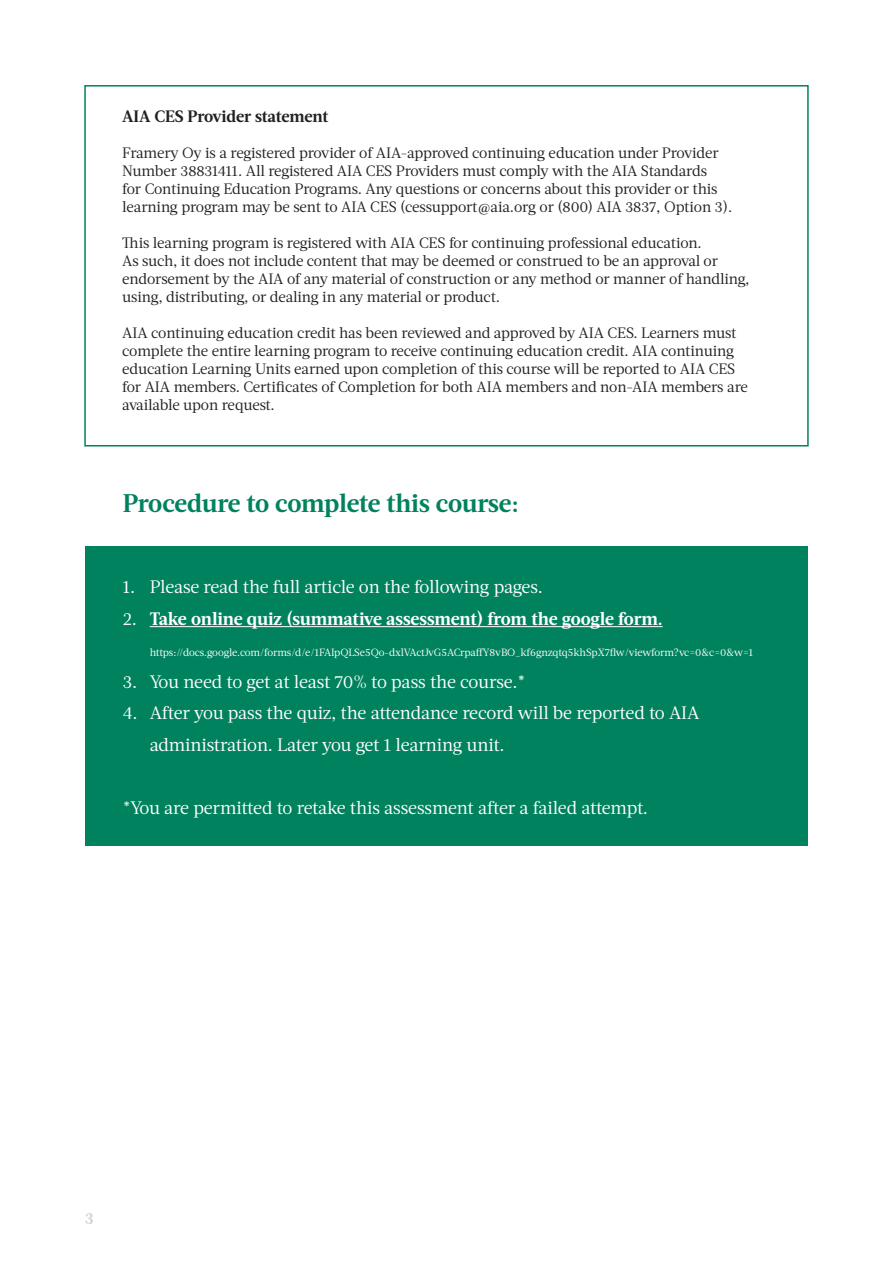
<style>
.page{position:relative;width:893px;height:1263px;background:#fff}
.page>*{position:absolute;margin:0;border:0;box-sizing:border-box;transform-origin:0 0}
.t1{font:700 25.5px "Acta";letter-spacing:-.015em;color:#00825f}
.t2{font:18px/31.5px "Acta";letter-spacing:-.015em;color:#fff}
.t3{font:700 18px "Acta";letter-spacing:-.01em;color:#fff}
.t4{font:700 16.5px "Acta";letter-spacing:-.015em;color:#231f20}
.t5{font:700 16.5px "Acta";color:#d1d2d4}
.t6{font:15px/18px "Acta";letter-spacing:-.01em;color:#231f20}
.t7{font:10.5px "Acta";letter-spacing:-.01em;color:#fff}
.s1{font-weight:400}
</style>
<div class="page">
<div style="left:85px;top:546px;width:723px;height:300px;background:#00825f"></div>
<div style="left:84px;top:85px;width:725px;height:361px;border:2px solid #00825f"></div>
<hr style="left:150px;top:626px;width:513px;height:1px;background:#fff">
<p class="t4" style="left:122px;top:106px;width:208px">AIA CES Provider statement</p>
<p class="t6" style="left:122px;top:144px;width:612px">Framery Oy is a registered provider of AIA-approved continuing education under Provider Number 38831411. All registered AIA CES Providers must comply with the AIA Standards<br>for Continuing Education Programs. Any questions or concerns about this provider or this learning program may be sent to AIA CES (cessupport@aia.org or ( 800 ) AIA 3837, Option 3 ).</p>
<p class="t6" style="left:122px;top:234px;width:629px">This learning program is registered with AIA CES for continuing professional education.<br>As such, it does not include content that may be deemed or construed to be an approval or endorsement by the AIA of any material of construction or any method or manner of handling, using, distributing, or dealing in any material or product.</p>
<p class="t6" style="left:122px;top:324px;width:627px">AIA continuing education credit has been reviewed and approved by AIA CES. Learners must complete the entire learning program to receive continuing education credit. AIA continuing education Learning Units earned upon completion of this course will be reported to AIA CES for AIA members. Certificates of Completion for both AIA members and non-AIA members are available upon request.</p>
<h1 class="t1" style="left:123px;top:488px;width:397px">Procedure to complete this course:</h1>
<p class="t2" style="left:123px;top:571px;width:422px">1. Please read the full article on the following pages.</p>
<p class="t3" style="left:123px;top:608px;width:541px"><span class="s1">2.</span> Take online quiz (summative assessment) from the google form.</p>
<p class="t7" style="left:150px;top:646px;width:605px">https://docs.google.com/forms/d/e/1FAIpQLSe5Qo-dxlVActJvG5ACrpaffY8vBO_kf6gnzqtq5khSpX7flw/viewform?vc=0&amp;c=0&amp;w=1</p>
<p class="t2" style="left:123px;top:666px;width:404px">3. You need to get at least 70% to pass the course.*</p>
<p class="t2" style="left:150px;top:697px;width:551px;text-indent:-27px">4. After you pass the quiz, the attendance record will be reported to AIA administration. Later you get 1 learning unit.</p>
<p class="t2" style="left:123px;top:792px;width:527px">*You are permitted to retake this assessment after a failed attempt.</p>
<p class="t5" style="left:85px;top:1209px;width:10px">3</p>
</div>
